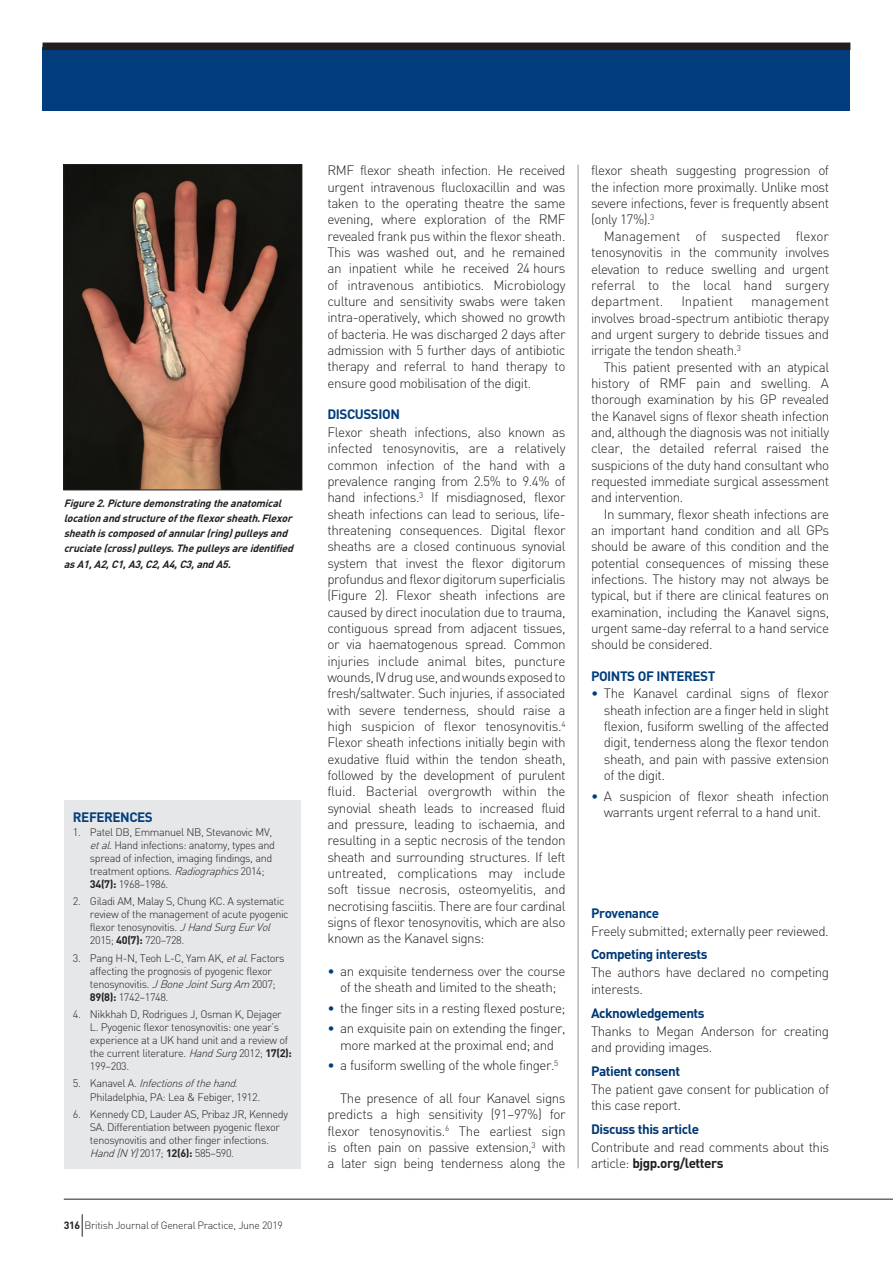
<style>
.page{position:relative;width:893px;height:1263px;background:#fff}
.page>*{position:absolute;margin:0;border:0;box-sizing:border-box;transform-origin:0 0}
.Body_copy_indent{font:300 13.5px/16.4px "DIN";letter-spacing:-.035em;color:#231f20;text-align:justify}
.Body_Copy_First_para{font:300 13.5px/16.4px "DIN";letter-spacing:-.035em;color:#231f20;text-align:justify}
.Bulleted_Body_Copy{font:300 13.5px/16.4px "DIN";letter-spacing:-.035em;color:#231f20;text-align:center}
.Acknowledgements_cop{font:300 13.5px/16.6px "DIN";letter-spacing:-.035em;color:#231f20}
.Acknowledgements_Bol{font:700 13.5px "DIN";letter-spacing:-.035em;color:#013775}
.Sub_Head_B_Header{font:700 13.5px "DIN";letter-spacing:-.035em;color:#013d7d}
.Body_Copy_First_para-2{font:700 13.5px "DIN";letter-spacing:-.035em;color:#013d7d}
.Reference_heading{font:700 13.5px "DIN";letter-spacing:-.035em;color:#013d7d}
.Body_copy_indent-2{font:300 13.5px "DIN";letter-spacing:-.005em;color:#231f20}
.References_Body_Copy{font:300 10.8px/13px "DIN";letter-spacing:-.035em;color:#231f20}
.t1{font:italic 700 10.5px/15px "DIN";color:#231f20}
.t2{font:300 10.5px "DIN";letter-spacing:-.025em;color:#231f20}
.s1{font-style:italic}
.s2{font-weight:700}
.s3{color:#013d7d}
</style>
<div class="page">
<hr style="left:578px;top:165px;width:1px;height:1003px;background:#939598">
<div style="left:43px;top:48px;width:807px;height:63px;background:#013d7d"></div>
<div style="left:64px;top:800px;width:237px;height:368px;background:#e6e7e9"></div>
<img style="left:66px;top:166px;width:234px;height:322px">
<div style="left:64px;top:164px;width:238px;height:326px;border:1px solid #231f20"></div>
<div style="left:43px;top:43px;width:807px;height:7px;background:#231f20"></div>
<hr style="left:64px;top:1199px;width:829px;height:1px;background:#231f20">
<svg style="left:82px;top:1214px;width:1px;height:23px"></svg>
<p class="t1" style="left:64px;top:496px;width:234px">Figure2.Picturedemonstratingtheanatomical locationandstructureoftheflexorsheath.Flexor sheathiscomposedofannular(ring)pulleysand cruciate(cross)pulleys.Thepulleysareidentified asA1,A2,C1,A3,C2,A4,C3,andA5.</p>
<p class="Reference_heading" style="left:73px;top:809px;width:81px">REFERENCES</p>
<p class="References_Body_Copy" style="left:90px;top:825px;width:187px;text-indent:-17px">1. Patel DB, Emmanuel NB, Stevanovic MV, <span class="s1">etal</span>. Hand infections: anatomy, types and spread of infection, imaging findings, and treatment options. <span class="s1">Radiographics</span>2014; <span class="s2">34(7):</span> 1968–1986.</p>
<p class="References_Body_Copy" style="left:90px;top:894px;width:200px;text-indent:-17px">2. Giladi AM, Malay S, Chung KC. A systematic review of the management of acute pyogenic flexor tenosynovitis. <span class="s1">JHandSurgEurVol </span>2015; <span class="s2">40(7):</span> 720–728.</p>
<p class="References_Body_Copy" style="left:90px;top:951px;width:196px;text-indent:-17px">3. Pang H-N, Teoh L-C, Yam AK, <span class="s1">etal</span>. Factors affecting the prognosis of pyogenic flexor tenosynovitis. <span class="s1">JBoneJointSurgAm</span> 2007; <span class="s2">89(8):</span> 1742–1748.</p>
<p class="References_Body_Copy" style="left:90px;top:1007px;width:203px;text-indent:-17px">4. Nikkhah D, Rodrigues J, Osman K, Dejager L. Pyogenic flexor tenosynovitis: one year’s experience at a UK hand unit and a review of the current literature. <span class="s1">HandSurg</span>2012; <span class="s2">17(2):<br></span>199–203.</p>
<p class="References_Body_Copy" style="left:90px;top:1077px;width:172px;text-indent:-17px">5 . K a n a v e l A . <span class="s1">Infectionsofthehand</span>.<br>Philadelphia, PA: Lea &amp; Febiger, 1912.</p>
<p class="References_Body_Copy" style="left:90px;top:1107px;width:200px;text-indent:-17px">6. Kennedy CD, Lauder AS, Pribaz JR, Kennedy SA. Differentiation between pyogenic flexor tenosynovitis and other finger infections.<br><span class="s1">Hand(N Y)</span>2017; <span class="s2">12(6):</span> 585–590.</p>
<p class="t2" style="left:64px;top:1219px;width:221px"><span class="s2">316</span> British Journal of General Practice, June 2019</p>
<p class="Body_copy_indent" style="left:327px;top:162px;width:240px">RMF flexor sheath infection. He received urgent intravenous flucloxacillin and was taken to the operating theatre the same evening, where exploration of the RMF revealed frank pus within the flexor sheath.<br>This was washed out, and he remained an inpatient while he received 24 hours of intravenous antibiotics. Microbiology culture and sensitivity swabs were taken intra-operatively, which showed no growth of bacteria. He was discharged 2 days after admission with 5 further days of antibiotic therapy and referral to hand therapy to ensure good mobilisation of the digit.</p>
<p class="Sub_Head_B_Header" style="left:327px;top:406px;width:74px">DISCUSSION</p>
<p class="Body_Copy_First_para" style="left:327px;top:424px;width:240px">Flexor sheath infections, also known as infected tenosynovitis, are a relatively common infection of the hand with a prevalence ranging from 2.5% to 9.4% of hand infections.<sup>3</sup> If misdiagnosed, flexor sheath infections can lead to serious, life&shy;threatening consequences. Digital flexor sheaths are a closed continuous synovial system that invest the flexor digitorum profundus and flexor digitorum superficialis (Figure 2). Flexor sheath infections are caused by direct inoculation due to trauma, contiguous spread from adjacent tissues, or via haematogenous spread. Common injuries include animal bites, puncture wounds, IV drug use, and wounds exposed to fresh/saltwater. Such injuries, if associated with severe tenderness, should raise a high suspicion of flexor tenosynovitis.<sup>4<br></sup>Flexor sheath infections initially begin with exudative fluid within the tendon sheath, followed by the development of purulent fluid. Bacterial overgrowth within the synovial sheath leads to increased fluid and pressure, leading to ischaemia, and resulting in a septic necrosis of the tendon sheath and surrounding structures. If left untreated, complications may include soft tissue necrosis, osteomyelitis, and necrotising fasciitis. There are four cardinal signs of flexor tenosynovitis, which are also known as the Kanavel signs:</p>
<p class="Bulleted_Body_Copy" style="left:327px;top:963px;width:240px"><span class="s3">•</span> an exquisite tenderness over the course of the sheath and limited to the sheath;</p>
<p class="Bulleted_Body_Copy" style="left:327px;top:1000px;width:240px"><span class="s3">•</span> the finger sits in a resting flexed posture;</p>
<p class="Bulleted_Body_Copy" style="left:327px;top:1020px;width:240px"><span class="s3">•</span> an exquisite pain on extending the finger, more marked at the proximal end; and</p>
<p class="Bulleted_Body_Copy" style="left:327px;top:1057px;width:233px"><span class="s3">•</span> a fusiform swelling of the whole finger.<sup>5</sup></p>
<p class="Body_copy_indent" style="left:327px;top:1090px;width:240px;text-indent:13px">The presence of all four Kanavel signs predicts a high sensitivity (91–97%) for flexor tenosynovitis.<sup>6</sup> The earliest sign is often pain on passive extension,<sup>3</sup> with a later sign being tenderness along the</p>
<p class="Body_copy_indent" style="left:591px;top:162px;width:240px">flexor sheath suggesting progression of the infection more proximally. Unlike most severe infections, fever is frequently absent (only 17%).<sup>3</sup></p>
<p class="Body_copy_indent" style="left:591px;top:228px;width:240px;text-indent:13px">Management of suspected flexor tenosynovitis in the community involves elevation to reduce swelling and urgent referral to the local hand surgery department.</p>
<p class="Body_copy_indent-2" style="left:681px;top:293px;width:53px">Inpatient</p>
<p class="Body_copy_indent" style="left:591px;top:293px;width:240px;text-indent:160px">management involves broad-spectrum antibiotic therapy and urgent surgery to debride tissues and irrigate the tendon sheath.<sup>3</sup></p>
<p class="Body_copy_indent" style="left:591px;top:358px;width:240px;text-indent:13px">This patient presented with an atypical history of RMF pain and swelling. A thorough examination by his GP revealed the Kanavel signs of flexor sheath infection and, although the diagnosis was not initially clear, the detailed referral raised the suspicions of the duty hand consultant who requested immediate surgical assessment and intervention.</p>
<p class="Body_copy_indent" style="left:591px;top:505px;width:240px;text-indent:13px">In summary, flexor sheath infections are an important hand condition and all GPs should be aware of this condition and the potential consequences of missing these infections. The history may not always be typical, but if there are clinical features on examination, including the Kanavel signs, urgent same-day referral to a hand service should be considered.</p>
<p class="Sub_Head_B_Header" style="left:591px;top:667px;width:126px">POINTS OF INTEREST</p>
<p class="Bulleted_Body_Copy" style="left:604px;top:685px;width:227px;text-align:justify;text-indent:-13px"><span class="s3">•</span> The Kanavel cardinal signs of flexor sheath infection are a finger held in slight flexion, fusiform swelling of the affected digit, tenderness along the flexor tendon sheath, and pain with passive extension of the digit.</p>
<p class="Bulleted_Body_Copy" style="left:591px;top:787px;width:240px"><span class="s3">•</span> A suspicion of flexor sheath infection warrants urgent referral to a hand unit.</p>
<p class="Body_Copy_First_para-2" style="left:591px;top:904px;width:70px">Provenance</p>
<p class="Acknowledgements_cop" style="left:591px;top:923px;width:239px">Freely submitted; externally peer reviewed.</p>
<p class="Acknowledgements_Bol" style="left:591px;top:946px;width:118px">Competing interests</p>
<p class="Acknowledgements_cop" style="left:591px;top:964px;width:240px">The authors have declared no competing interests.</p>
<p class="Acknowledgements_Bol" style="left:591px;top:1004px;width:115px">Acknowledgements</p>
<p class="Acknowledgements_cop" style="left:591px;top:1022px;width:240px">Thanks to Megan Anderson for creating and providing images.</p>
<p class="Acknowledgements_Bol" style="left:591px;top:1062px;width:91px">Patient consent</p>
<p class="Acknowledgements_cop" style="left:591px;top:1080px;width:240px">The patient gave consent for publication of this case report.</p>
<p class="Acknowledgements_Bol" style="left:591px;top:1120px;width:110px">Discuss this article</p>
<p class="Acknowledgements_cop" style="left:591px;top:1138px;width:240px">Contribute and read comments about this article: <span class="s2">bjgp.org/letters</span></p>
</div>
